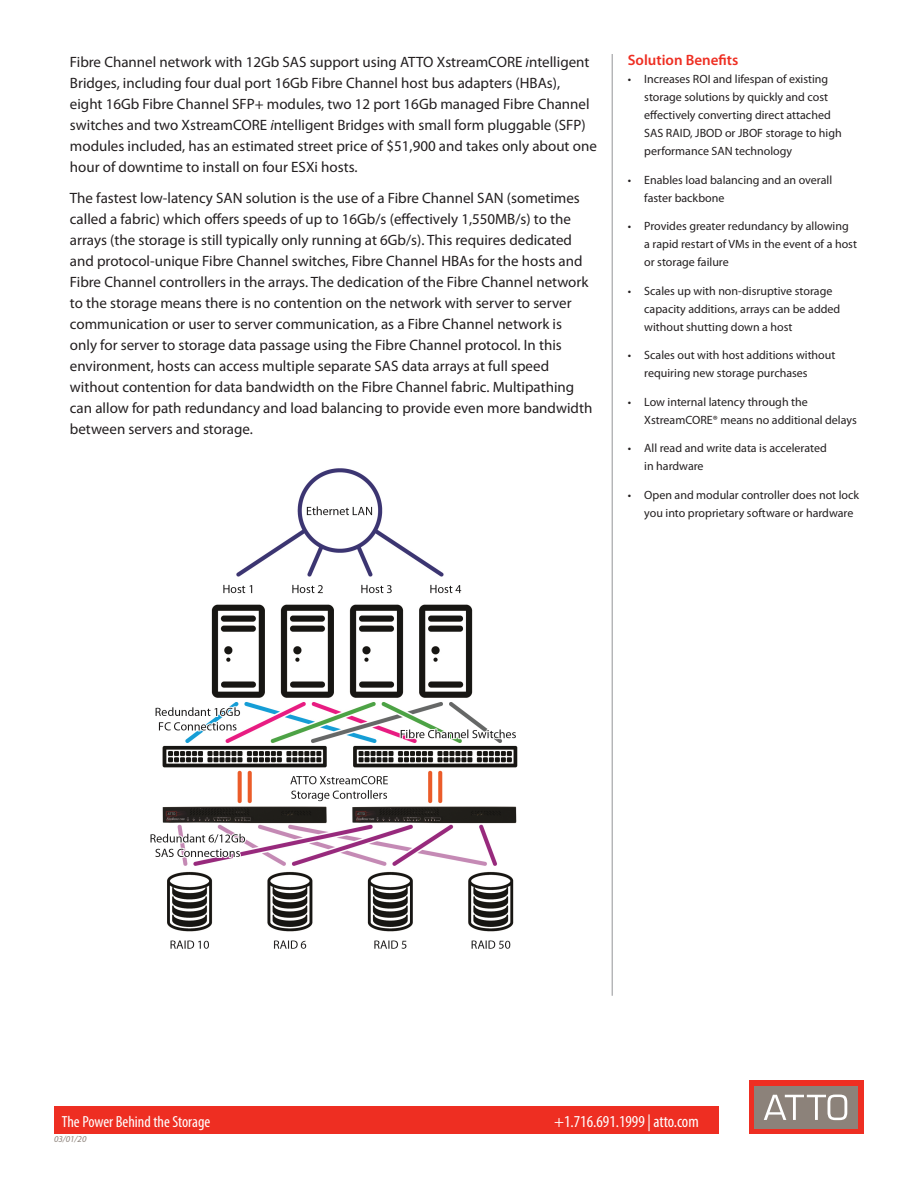
<style>
.page{position:relative;width:918px;height:1188px;background:#fff}
.page>*{position:absolute;margin:0;border:0;box-sizing:border-box;transform-origin:0 0}
.t1{font:condensed 16.8px "Myriad Pro";color:#fff}
.t2{font:condensed 16.05px "Myriad Pro";color:#fff}
.t3{font:15px/21px "Myriad Pro";color:#231f20}
.t4{font:600 15px "Myriad Pro";color:#ee2e22}
.t5{font:12px/18px "Myriad Pro";color:#231f20}
.t6{font:italic 9px "Myriad Pro";color:#8c827a}
.s1{font-style:italic}
</style>
<div class="page">
<div style="left:749px;top:1081px;width:115px;height:53px;background:#ee2e22"></div>
<div style="left:754px;top:1086px;width:104px;height:42px;background:#8c827a"></div>
<svg style="left:764px;top:1095px;width:83px;height:25px"></svg>
<div style="left:54px;top:1107px;width:664px;height:27px;background:#ee2e22"></div>
<hr style="left:612px;top:54px;width:1px;height:942px;background:#939598">
<img style="left:150px;top:468px;width:368px;height:481px">
<p class="t3" style="left:70px;top:51px;width:528px">Fibre Channel network with 12Gb SAS support using ATTO XstreamCORE <span class="s1">i</span>ntelligent Bridges, including four dual port 16Gb Fibre Channel host bus adapters (HBAs),<br>eight 16Gb Fibre Channel SFP+ modules, two 12 port 16Gb managed Fibre Channel switches and two XstreamCORE <span class="s1">i</span>ntelligent Bridges with small form pluggable (SFP) modules included, has an estimated street price of $51,900 and takes only about one hour of downtime to install on four ESXi hosts.</p>
<p class="t3" style="left:70px;top:187px;width:524px">The fastest low-latency SAN solution is the use of a Fibre Channel SAN (sometimes called a fabric) which offers speeds of up to 16Gb/s (effectively 1,550MB/s) to the arrays (the storage is still typically only running at 6Gb/s). This requires dedicated and protocol-unique Fibre Channel switches, Fibre Channel HBAs for the hosts and Fibre Channel controllers in the arrays. The dedication of the Fibre Channel network to the storage means there is no contention on the network with server to server communication or user to server communication, as a Fibre Channel network is only for server to storage data passage using the Fibre Channel protocol. In this environment, hosts can access multiple separate SAS data arrays at full speed without contention for data bandwidth on the Fibre Channel fabric. Multipathing can allow for path redundancy and load balancing to provide even more bandwidth between servers and storage.</p>
<p class="t4" style="left:628px;top:51px;width:112px">Solution Benefits</p>
<p class="t5" style="left:644px;top:70px;width:199px;text-indent:-16px">• Increases ROI and lifespan of existing storage solutions by quickly and cost effectively converting direct attached SAS RAID, JBOD or JBOF storage to high performance SAN technology</p>
<p class="t5" style="left:644px;top:171px;width:190px;text-indent:-16px">• Enables load balancing and an overall faster backbone</p>
<p class="t5" style="left:644px;top:217px;width:214px;text-indent:-16px">• Provides greater redundancy by allowing a rapid restart of VMs in the event of a host or storage failure</p>
<p class="t5" style="left:644px;top:282px;width:198px;text-indent:-16px">• Scales up with non-disruptive storage capacity additions, arrays can be added without shutting down a host</p>
<p class="t5" style="left:644px;top:346px;width:193px;text-indent:-16px">• Scales out with host additions without requiring new storage purchases</p>
<p class="t5" style="left:644px;top:393px;width:214px;text-indent:-16px">• Low internal latency through the<br>XstreamCORE® means no additional delays</p>
<p class="t5" style="left:644px;top:439px;width:184px;text-indent:-16px">• All read and write data is accelerated in hardware</p>
<p class="t5" style="left:644px;top:486px;width:216px;text-indent:-16px">• Open and modular controller does not lock you into proprietary software or hardware</p>
<p class="t2" style="left:62px;top:1112px;width:150px">The Power Behind the Storage</p>
<p class="t1" style="left:554px;top:1111px;width:146px">+1.716.691.1999 | atto.com</p>
<p class="t6" style="left:54px;top:1133px;width:34px">03/01/20</p>
</div>
